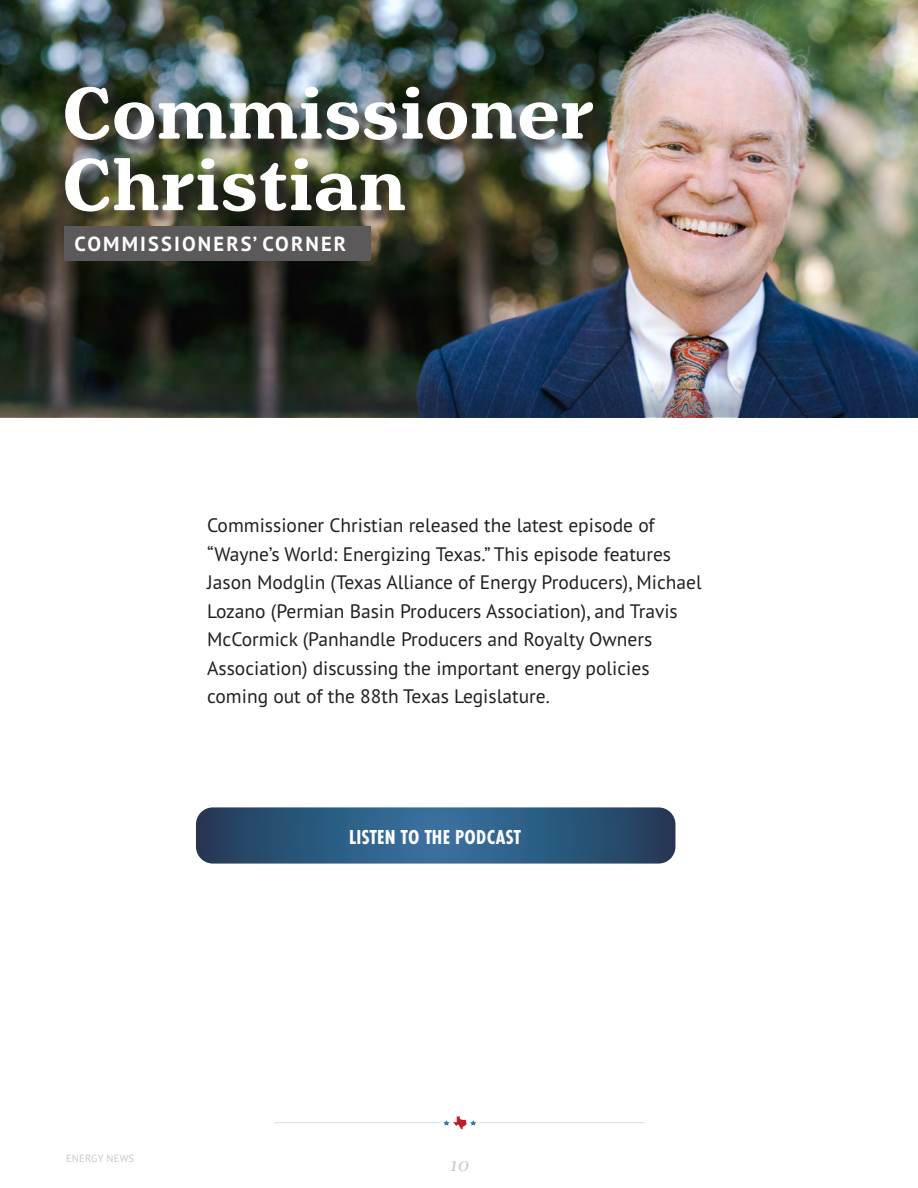
<style>
.page{position:relative;width:918px;height:1188px;background:#fff}
.page>*{position:absolute;margin:0;border:0;box-sizing:border-box;transform-origin:0 0}
.t1{font:700 77.1px/71.6px "Henriette";letter-spacing:.025em;color:#fff}
.t2{font:700 21px "Futura PT Cond";letter-spacing:.01em;color:#fff}
.t3{font:700 20.4px "PT Sans Pro";letter-spacing:.105em;color:#fff}
.t4{font:19.5px/28.5px "PT Sans Pro";color:#231f20}
.t5{font:italic 18px "Lucida Calligraphy";color:#c7c8ca}
.t6{font:10.5px "PT Sans Pro";letter-spacing:.02em;color:#c7c8ca}
</style>
<div class="page">
<hr style="left:274px;top:1122px;width:167px;height:1px;background:#c0d3e8">
<hr style="left:478px;top:1122px;width:167px;height:1px;background:#c0d3e8">
<svg style="left:443px;top:1116px;width:33px;height:13px"></svg>
<img style="left:0;top:0;width:918px;height:355px">
<div style="left:67px;top:89px;width:543px;height:139px;background:#231f20;opacity:.75"></div>
<div style="left:64px;top:227px;width:307px;height:34px;background:#5b5959"></div>
<img style="left:0;top:355px;width:918px;height:63px">
<svg style="left:196px;top:807px;width:479px;height:57px;background:#2f5a7e"></svg>
<p class="t1" style="left:63px;top:79px;width:532px">Commissioner<br>Christian</p>
<p class="t3" style="left:75px;top:231px;width:273px">COMMISSIONERS’ CORNER</p>
<p class="t4" style="left:207px;top:511px;width:496px">Commissioner Christian released the latest episode of “Wayne’s World: Energizing Texas.” This episode features Jason Modglin (Texas Alliance of Energy Producers), Michael Lozano (Permian Basin Producers Association), and Travis McCormick (Panhandle Producers and Royalty Owners Association) discussing the important energy policies coming out of the 88th Texas Legislature.</p>
<p class="t6" style="left:66px;top:1152px;width:69px">ENERGY NEWS</p>
<p class="t2" style="left:349px;top:824px;width:173px">LISTEN TO THE PODCAST</p>
<p class="t5" style="left:449px;top:1154px;width:21px">10</p>
</div>
